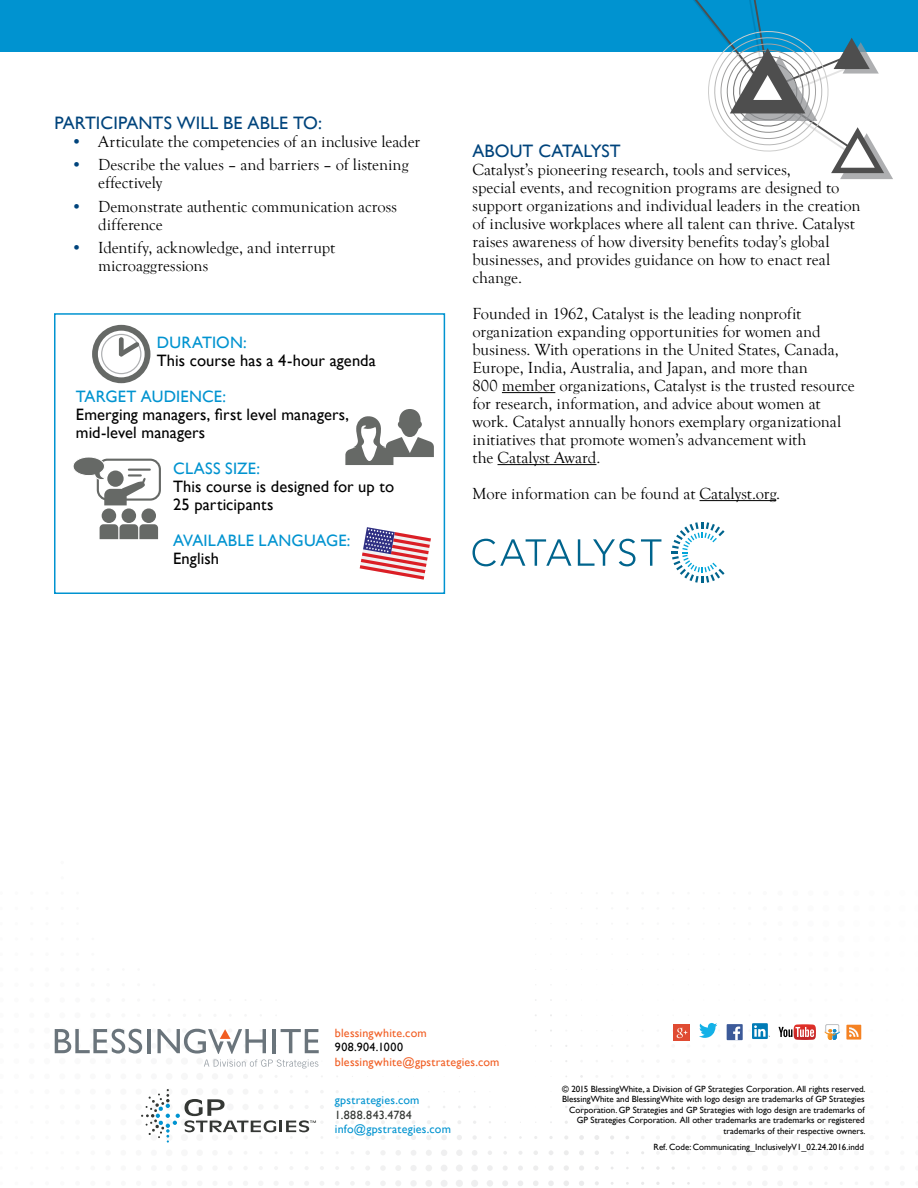
<style>
.page{position:relative;width:918px;height:1188px;background:#fff}
.page>*{position:absolute;margin:0;border:0;box-sizing:border-box;transform-origin:0 0}
.t1{font:18px "Gill Sans";letter-spacing:.005em;color:#00447c}
.t2{font:16.5px/18px "Goudy Old Style T";color:#000}
.t3{font:16.5px/18px "Gill Sans";letter-spacing:.005em;color:#000}
.t4{font:16.5px "Gill Sans";letter-spacing:.01em;color:#0093d0}
.t5{font:12px "Gill Sans";letter-spacing:.02em;color:#f15d22}
.t6{font:12px "Gill Sans";letter-spacing:.015em;color:#0093d0}
.t7{font:12px "Gill Sans";letter-spacing:.04em;color:#343734}
.t8{font:12px "Gill Sans";letter-spacing:.04em;color:#000}
.t9{font:9px/10.5px "Gill Sans";color:#000;text-align:right}
.s1{color:#00447c}
</style>
<div class="page">
<div style="left:0;top:0;width:918px;height:52px;background:#0093d0"></div>
<svg style="left:141px;top:1089px;width:183px;height:54px"></svg>
<svg style="left:54px;top:1029px;width:36px;height:25px"></svg>
<svg style="left:93px;top:1028px;width:49px;height:26px"></svg>
<hr style="left:147px;top:1029px;width:4px;height:24px;background:#6a747b">
<svg style="left:157px;top:1028px;width:166px;height:49px"></svg>
<svg style="left:693px;top:0;width:29px;height:130px"></svg>
<svg style="left:831px;top:139px;width:62px;height:40px"></svg>
<svg style="left:870px;top:59px;width:9px;height:15px"></svg>
<svg style="left:722px;top:0;width:148px;height:167px"></svg>
<hr style="left:502px;top:392px;width:53px;height:1px;background:#000">
<hr style="left:498px;top:464px;width:98px;height:1px;background:#000">
<hr style="left:700px;top:500px;width:76px;height:1px;background:#000">
<div style="left:727px;top:1024px;width:16px;height:16px;background:#3c5a99"></div>
<svg style="left:733px;top:1027px;width:7px;height:14px"></svg>
<div style="left:752px;top:1023px;width:16px;height:16px;background:#007bb6"></div>
<svg style="left:754px;top:1025px;width:16px;height:12px"></svg>
<svg style="left:778px;top:1024px;width:38px;height:16px"></svg>
<svg style="left:699px;top:1023px;width:19px;height:15px"></svg>
<img style="left:674px;top:1024px;width:16px;height:16px">
<div style="left:846px;top:1025px;width:15px;height:15px;background:#f58223"></div>
<svg style="left:849px;top:1027px;width:10px;height:10px"></svg>
<svg style="left:824px;top:1024px;width:16px;height:16px"></svg>
<svg style="left:473px;top:539px;width:98px;height:27px"></svg>
<svg style="left:578px;top:539px;width:37px;height:27px"></svg>
<svg style="left:619px;top:539px;width:16px;height:27px"></svg>
<svg style="left:641px;top:539px;width:20px;height:27px"></svg>
<svg style="left:720px;top:530px;width:5px;height:6px"></svg>
<svg style="left:720px;top:569px;width:5px;height:6px"></svg>
<svg style="left:672px;top:522px;width:48px;height:61px"></svg>
<svg style="left:92px;top:325px;width:58px;height:58px"></svg>
<svg style="left:345px;top:409px;width:89px;height:56px"></svg>
<div style="left:97px;top:459px;width:64px;height:42px;border:2px solid #343734;border-radius:10px"></div>
<hr style="left:129px;top:469px;width:21px;height:2px;background:#343734">
<svg style="left:73px;top:457px;width:73px;height:48px"></svg>
<div style="left:102px;top:508px;width:14px;height:15px;background:#666966;border-radius:50%"></div>
<div style="left:122px;top:508px;width:14px;height:15px;background:#666966;border-radius:50%"></div>
<svg style="left:141px;top:508px;width:15px;height:15px"></svg>
<svg style="left:100px;top:524px;width:58px;height:15px"></svg>
<svg style="left:360px;top:527px;width:71px;height:53px"></svg>
<div style="left:54px;top:313px;width:391px;height:281px;border:2px solid #0093d0"></div>
<p class="t1" style="left:54px;top:112px;width:269px">PARTICIPANTS WILL BE ABLE TO:</p>
<p class="t2" style="left:71px;top:133px;width:351px"><span class="s1">•</span> Articulate the competencies of an inclusive leader</p>
<p class="t2" style="left:98px;top:156px;width:312px;text-indent:-27px"><span class="s1">•</span> Describe the values – and barriers – of listening effectively</p>
<p class="t2" style="left:98px;top:198px;width:300px;text-indent:-27px"><span class="s1">•</span> Demonstrate authentic communication across difference</p>
<p class="t2" style="left:98px;top:239px;width:238px;text-indent:-27px"><span class="s1">•</span> Identify, acknowledge, and interrupt microaggressions</p>
<p class="t4" style="left:157px;top:333px;width:91px">DURATION:</p>
<p class="t3" style="left:157px;top:352px;width:221px">This course has a 4-hour agenda</p>
<p class="t4" style="left:76px;top:387px;width:152px">TARGET AUDIENCE:</p>
<p class="t3" style="left:76px;top:406px;width:275px">Emerging managers, first level managers, mid-level managers</p>
<p class="t4" style="left:173px;top:459px;width:88px">CLASS SIZE:</p>
<p class="t3" style="left:173px;top:478px;width:223px">This course is designed for up to<br>25 participants</p>
<p class="t4" style="left:173px;top:531px;width:179px">AVAILABLE LANGUAGE:</p>
<p class="t3" style="left:173px;top:550px;width:47px">English</p>
<p class="t1" style="left:472px;top:141px;width:150px">ABOUT CATALYST</p>
<p class="t2" style="left:472px;top:161px;width:390px">Catalyst’s pioneering research, tools and services,<br>special events, and recognition programs are designed to support organizations and individual leaders in the creation of inclusive workplaces where all talent can thrive. Catalyst raises awareness of how diversity benefits today’s global businesses, and provides guidance on how to enact real change.</p>
<p class="t2" style="left:472px;top:305px;width:384px">Founded in 1962, Catalyst is the leading nonprofit organization expanding opportunities for women and business. With operations in the United States, Canada, Europe, India, Australia, and Japan, and more than<br>800 member organizations, Catalyst is the trusted resource for research, information, and advice about women at work. Catalyst annually honors exemplary organizational initiatives that promote women’s advancement with<br>the Catalyst Award.</p>
<p class="t2" style="left:472px;top:485px;width:309px">More information can be found at Catalyst.org.</p>
<p class="t5" style="left:335px;top:1026px;width:93px">blessingwhite.com</p>
<p class="t8" style="left:335px;top:1040px;width:70px">908.904.1000</p>
<p class="t5" style="left:335px;top:1055px;width:166px">blessingwhite@gpstrategies.com</p>
<p class="t6" style="left:335px;top:1093px;width:86px">gpstrategies.com</p>
<p class="t7" style="left:335px;top:1108px;width:78px">1.888.843.4784</p>
<p class="t6" style="left:335px;top:1122px;width:118px">info@gpstrategies.com</p>
<p class="t9" style="left:562px;top:1084px;width:305px">© 2015 BlessingWhite, a Division of GP Strategies Corporation. All rights reserved.<br>BlessingWhite and BlessingWhite with logo design are trademarks of GP Strategies Corporation. GP Strategies and GP Strategies with logo design are trademarks of GP Strategies Corporation. All other trademarks are trademarks or registered trademarks of their respective owners.</p>
<p class="t9" style="left:654px;top:1142px;width:212px">Ref. Code: Communicating_InclusivelyV1_02.24.2016.indd</p>
</div>
